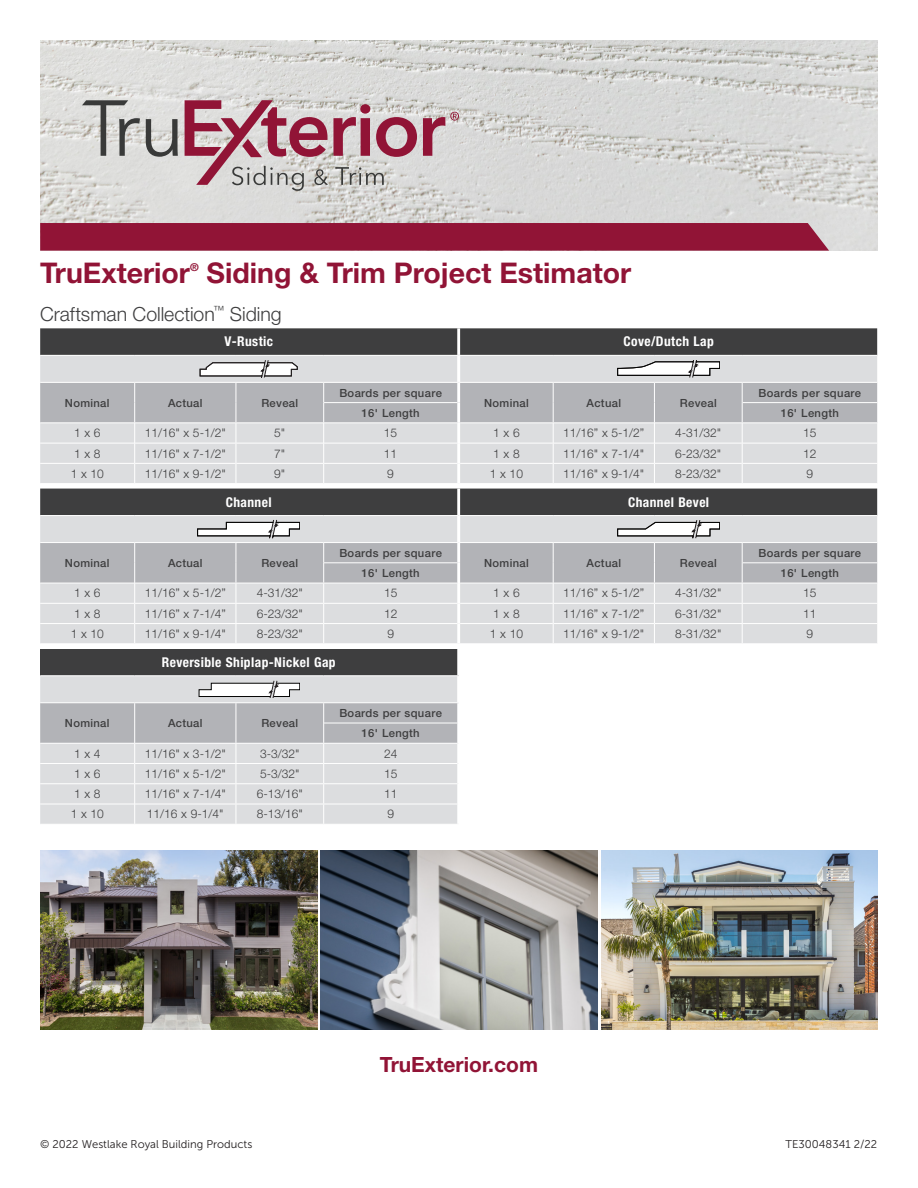
<style>
.page{position:relative;width:918px;height:1188px;background:#fff}
.page>*{position:absolute;margin:0;border:0;box-sizing:border-box;transform-origin:0 0}
.t1{font:700 28.5px "Helvetica Neue LT Std";color:#911436}
.t2{font:700 21px "Helvetica Neue LT Std";color:#911436}
.Table_Title{font:300 19.5px "Helvetica Neue LT Std";color:#3e3e3f}
.Table_Heading{font:700 condensed 13.5px "Helvetica Neue LT Std";letter-spacing:.03em;color:#fff}
.Table_Measurements{font:300 12px "Helvetica Neue LT Std";color:#3e3e3f}
.Table_Sub-head{font:500 11.25px "Helvetica Neue LT Std";letter-spacing:.03em;color:#3e3e3f}
.t3{font:11.25px "Museo Sans 300";color:#231f20}
.t4{font:700 10.8px "Helvetica Neue LT Std";color:#911436}
</style>
<div class="page">
<img style="left:40px;top:40px;width:838px;height:211px">
<div style="left:40px;top:223px;width:789px;height:28px;background:#911436"></div>
<svg style="left:82px;top:100px;width:58px;height:56px;background:#b5b5b3"></svg>
<svg style="left:146px;top:119px;width:32px;height:38px"></svg>
<svg style="left:185px;top:100px;width:232px;height:91px;background:#c09fa6"></svg>
<svg style="left:423px;top:112px;width:36px;height:44px;background:#c29ba4"></svg>
<svg style="left:40px;top:328px;width:837px;height:155px;background:#b7b8ba"></svg>
<svg style="left:40px;top:489px;width:837px;height:154px;background:#b7b8ba"></svg>
<div style="left:40px;top:649px;width:419px;height:27px;background:#3e3e3f"></div>
<svg style="left:40px;top:676px;width:417px;height:5px;background:#dddee0"></svg>
<hr style="left:40px;top:675px;width:95px;height:1px;background:#fff">
<hr style="left:135px;top:675px;width:101px;height:1px;background:#fff">
<hr style="left:236px;top:675px;width:88px;height:1px;background:#fff">
<hr style="left:324px;top:675px;width:136px;height:1px;background:#fff">
<hr style="left:457px;top:649px;width:3px;height:26px;background:#fff">
<svg style="left:40px;top:681px;width:418px;height:143px;background:#d1d2d5"></svg>
<img style="left:41px;top:850px;width:277px;height:180px">
<img style="left:321px;top:850px;width:277px;height:180px">
<img style="left:601px;top:850px;width:277px;height:180px">
<p class="t1" style="left:40px;top:256px;width:151px">TruExterior</p>
<p class="t4" style="left:190px;top:261px;width:10px">®</p>
<p class="t1" style="left:207px;top:256px;width:426px">Siding &amp; Trim Project Estimator</p>
<p class="Table_Title" style="left:40px;top:302px;width:243px">Craftsman Collection<sup>™</sup> Siding</p>
<p class="Table_Heading" style="left:224px;top:333px;width:50px">V-Rustic</p>
<p class="Table_Heading" style="left:624px;top:333px;width:92px">Cove/Dutch Lap</p>
<p class="Table_Sub-head" style="left:65px;top:396px;width:46px">Nominal</p>
<p class="Table_Sub-head" style="left:168px;top:396px;width:36px">Actual</p>
<p class="Table_Sub-head" style="left:261px;top:396px;width:38px">Reveal</p>
<p class="Table_Sub-head" style="left:339px;top:386px;width:104px">Boards per square</p>
<p class="Table_Sub-head" style="left:759px;top:386px;width:104px">Boards per square</p>
<p class="Table_Sub-head" style="left:484px;top:396px;width:46px">Nominal</p>
<p class="Table_Sub-head" style="left:587px;top:396px;width:36px">Actual</p>
<p class="Table_Sub-head" style="left:680px;top:396px;width:38px">Reveal</p>
<p class="Table_Sub-head" style="left:362px;top:406px;width:60px">16' Length</p>
<p class="Table_Sub-head" style="left:781px;top:406px;width:60px">16' Length</p>
<p class="Table_Measurements" style="left:74px;top:426px;width:28px">1 x 6</p>
<p class="Table_Measurements" style="left:145px;top:426px;width:83px">11/16" x 5-1/2"</p>
<p class="Table_Measurements" style="left:274px;top:426px;width:13px">5"</p>
<p class="Table_Measurements" style="left:384px;top:426px;width:15px">15</p>
<p class="Table_Measurements" style="left:493px;top:426px;width:28px">1 x 6</p>
<p class="Table_Measurements" style="left:563px;top:426px;width:83px">11/16” x 5-1/2”</p>
<p class="Table_Measurements" style="left:675px;top:426px;width:48px">4-31/32"</p>
<p class="Table_Measurements" style="left:803px;top:426px;width:15px">15</p>
<p class="Table_Measurements" style="left:74px;top:446px;width:28px">1 x 8</p>
<p class="Table_Measurements" style="left:145px;top:446px;width:83px">11/16" x 7-1/2"</p>
<p class="Table_Measurements" style="left:274px;top:446px;width:13px">7"</p>
<p class="Table_Measurements" style="left:384px;top:446px;width:15px">11</p>
<p class="Table_Measurements" style="left:493px;top:446px;width:28px">1 x 8</p>
<p class="Table_Measurements" style="left:563px;top:446px;width:83px">11/16" x 7-1/4"</p>
<p class="Table_Measurements" style="left:675px;top:446px;width:48px">6-23/32"</p>
<p class="Table_Measurements" style="left:803px;top:446px;width:15px">12</p>
<p class="Table_Measurements" style="left:71px;top:466px;width:35px">1 x 10</p>
<p class="Table_Measurements" style="left:145px;top:466px;width:83px">11/16" x 9-1/2"</p>
<p class="Table_Measurements" style="left:274px;top:466px;width:13px">9"</p>
<p class="Table_Measurements" style="left:387px;top:466px;width:8px">9</p>
<p class="Table_Measurements" style="left:490px;top:466px;width:35px">1 x 10</p>
<p class="Table_Measurements" style="left:563px;top:466px;width:83px">11/16" x 9-1/4"</p>
<p class="Table_Measurements" style="left:675px;top:466px;width:48px">8-23/32"</p>
<p class="Table_Measurements" style="left:807px;top:466px;width:8px">9</p>
<p class="Table_Heading" style="left:226px;top:494px;width:47px">Channel</p>
<p class="Table_Heading" style="left:628px;top:494px;width:83px">Channel Bevel</p>
<p class="Table_Sub-head" style="left:65px;top:556px;width:46px">Nominal</p>
<p class="Table_Sub-head" style="left:168px;top:556px;width:36px">Actual</p>
<p class="Table_Sub-head" style="left:261px;top:556px;width:38px">Reveal</p>
<p class="Table_Sub-head" style="left:339px;top:546px;width:104px">Boards per square</p>
<p class="Table_Sub-head" style="left:759px;top:546px;width:104px">Boards per square</p>
<p class="Table_Sub-head" style="left:484px;top:556px;width:46px">Nominal</p>
<p class="Table_Sub-head" style="left:587px;top:556px;width:36px">Actual</p>
<p class="Table_Sub-head" style="left:680px;top:556px;width:38px">Reveal</p>
<p class="Table_Sub-head" style="left:362px;top:566px;width:60px">16' Length</p>
<p class="Table_Sub-head" style="left:781px;top:566px;width:60px">16' Length</p>
<p class="Table_Measurements" style="left:74px;top:586px;width:28px">1 x 6</p>
<p class="Table_Measurements" style="left:145px;top:586px;width:83px">11/16” x 5-1/2”</p>
<p class="Table_Measurements" style="left:257px;top:586px;width:48px">4-31/32"</p>
<p class="Table_Measurements" style="left:384px;top:586px;width:15px">15</p>
<p class="Table_Measurements" style="left:493px;top:586px;width:28px">1 x 6</p>
<p class="Table_Measurements" style="left:563px;top:586px;width:83px">11/16” x 5-1/2”</p>
<p class="Table_Measurements" style="left:675px;top:586px;width:48px">4-31/32"</p>
<p class="Table_Measurements" style="left:803px;top:586px;width:15px">15</p>
<p class="Table_Measurements" style="left:74px;top:606px;width:28px">1 x 8</p>
<p class="Table_Measurements" style="left:145px;top:606px;width:83px">11/16” x 7-1/4”</p>
<p class="Table_Measurements" style="left:257px;top:606px;width:48px">6-23/32"</p>
<p class="Table_Measurements" style="left:384px;top:606px;width:15px">12</p>
<p class="Table_Measurements" style="left:493px;top:606px;width:28px">1 x 8</p>
<p class="Table_Measurements" style="left:563px;top:606px;width:83px">11/16” x 7-1/2”</p>
<p class="Table_Measurements" style="left:675px;top:606px;width:48px">6-31/32"</p>
<p class="Table_Measurements" style="left:803px;top:606px;width:15px">11</p>
<p class="Table_Measurements" style="left:71px;top:626px;width:35px">1 x 10</p>
<p class="Table_Measurements" style="left:145px;top:626px;width:83px">11/16" x 9-1/4"</p>
<p class="Table_Measurements" style="left:257px;top:626px;width:48px">8-23/32"</p>
<p class="Table_Measurements" style="left:387px;top:626px;width:8px">9</p>
<p class="Table_Measurements" style="left:490px;top:626px;width:35px">1 x 10</p>
<p class="Table_Measurements" style="left:563px;top:626px;width:83px">11/16" x 9-1/2"</p>
<p class="Table_Measurements" style="left:675px;top:626px;width:48px">8-31/32"</p>
<p class="Table_Measurements" style="left:807px;top:626px;width:8px">9</p>
<p class="Table_Heading" style="left:162px;top:654px;width:175px">Reversible Shiplap-Nickel Gap</p>
<p class="Table_Sub-head" style="left:65px;top:716px;width:46px">Nominal</p>
<p class="Table_Sub-head" style="left:168px;top:716px;width:36px">Actual</p>
<p class="Table_Sub-head" style="left:261px;top:716px;width:38px">Reveal</p>
<p class="Table_Sub-head" style="left:339px;top:706px;width:104px">Boards per square</p>
<p class="Table_Sub-head" style="left:362px;top:726px;width:60px">16' Length</p>
<p class="Table_Measurements" style="left:74px;top:746px;width:28px">1 x 4</p>
<p class="Table_Measurements" style="left:145px;top:746px;width:83px">11/16" x 3-1/2"</p>
<p class="Table_Measurements" style="left:260px;top:746px;width:41px">3-3/32"</p>
<p class="Table_Measurements" style="left:384px;top:746px;width:15px">24</p>
<p class="Table_Measurements" style="left:74px;top:766px;width:28px">1 x 6</p>
<p class="Table_Measurements" style="left:145px;top:766px;width:83px">11/16" x 5-1/2"</p>
<p class="Table_Measurements" style="left:260px;top:766px;width:41px">5-3/32"</p>
<p class="Table_Measurements" style="left:384px;top:766px;width:15px">15</p>
<p class="Table_Measurements" style="left:74px;top:787px;width:28px">1 x 8</p>
<p class="Table_Measurements" style="left:145px;top:787px;width:83px">11/16" x 7-1/4"</p>
<p class="Table_Measurements" style="left:257px;top:787px;width:48px">6-13/16"</p>
<p class="Table_Measurements" style="left:384px;top:787px;width:15px">11</p>
<p class="Table_Measurements" style="left:71px;top:807px;width:35px">1 x 10</p>
<p class="Table_Measurements" style="left:147px;top:807px;width:78px">11/16 x 9-1/4"</p>
<p class="Table_Measurements" style="left:257px;top:807px;width:48px">8-13/16"</p>
<p class="Table_Measurements" style="left:387px;top:807px;width:8px">9</p>
<p class="t2" style="left:380px;top:1051px;width:160px">TruExterior.com</p>
<p class="t3" style="left:40px;top:1138px;width:214px">© 2022 Westlake Royal Building Products</p>
<p class="t3" style="left:785px;top:1138px;width:93px">TE30048341 2/22</p>
</div>
